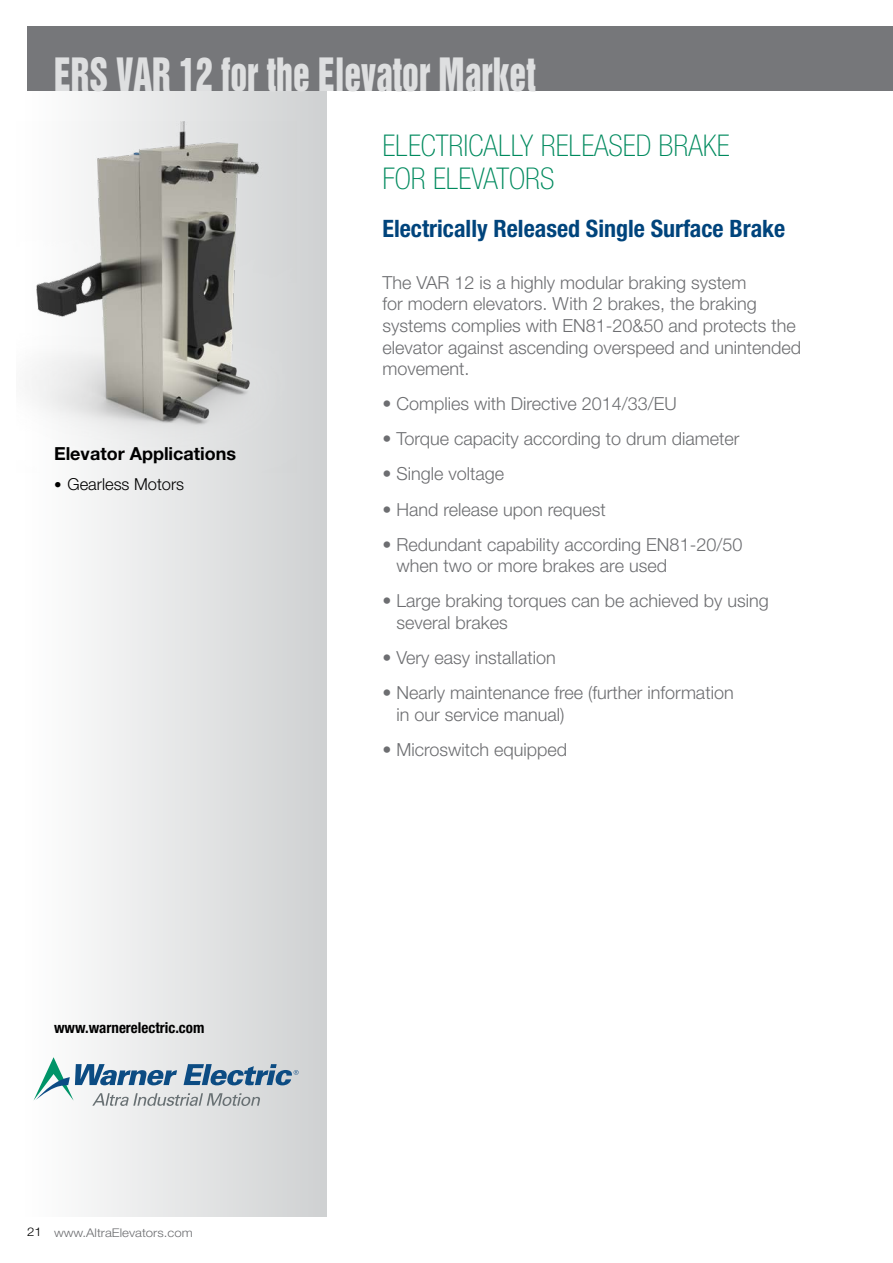
<style>
.page{position:relative;width:893px;height:1263px;background:#fff}
.page>*{position:absolute;margin:0;border:0;box-sizing:border-box;transform-origin:0 0}
.t1{font:42px "Helvetica Inserat LT Std";color:#dedfe0;scale:.8 1}
.t2{font:100 condensed 30px/33px "Helvetica Neue LT Std";color:#008a5e}
.t3{font:700 condensed 24px "Helvetica Neue LT Std";color:#00447c}
.t4{font:300 18px/21.6px "Helvetica Neue LT Std";color:#6d6e71}
.t5{font:700 18px "Helvetica Neue LT Std";color:#000}
.t6{font:300 16.5px "Helvetica Neue LT Std";color:#000}
.t7{font:700 condensed 15px "Helvetica Neue LT Std";color:#000}
.t8{font:300 12px "Helvetica Neue LT Std";color:#6d6e71;scale:1.1 1}
.s1{font-size:15px}
.s2{color:#000}
</style>
<div class="page">
<div style="left:25px;top:80px;width:302px;height:1137px;background:linear-gradient(to right,#fefeff,#cfd1d2)"></div>
<div style="left:27px;top:27px;width:866px;height:64px;background:#76777a"></div>
<img style="left:25px;top:122px;width:271px;height:351px">
<svg style="left:34px;top:1057px;width:265px;height:49px"></svg>
<p class="t1" style="left:54px;top:50px;width:604px">ERS VAR 12 for the Elevator Market</p>
<p class="t5" style="left:54px;top:442px;width:184px">Elevator Applications</p>
<p class="t6" style="left:54px;top:474px;width:132px"><span class="s1">•</span> Gearless Motors</p>
<p class="t7" style="left:54px;top:1018px;width:152px">www.warnerelectric.com</p>
<p class="t8" style="left:27px;top:1226px;width:152px"><span class="s2">21</span> www.AltraElevators.com</p>
<p class="t2" style="left:382px;top:129px;width:349px">ELECTRICALLY RELEASED BRAKE<br>FOR ELEVATORS</p>
<p class="t3" style="left:382px;top:214px;width:404px">Electrically Released Single Surface Brake</p>
<p class="t4" style="left:382px;top:271px;width:420px">The VAR 12 is a highly modular braking system<br>for modern elevators. With 2 brakes, the braking systems complies with EN81-20&amp;50 and protects the elevator against ascending overspeed and unintended movement.</p>
<p class="t4" style="left:382px;top:393px;width:296px">• Complies with Directive 2014/33/EU</p>
<p class="t4" style="left:382px;top:428px;width:358px">• Torque capacity according to drum diameter</p>
<p class="t4" style="left:382px;top:463px;width:123px">• Single voltage</p>
<p class="t4" style="left:382px;top:498px;width:225px">• Hand release upon request</p>
<p class="t4" style="left:397px;top:533px;width:347px;text-indent:-14px">• Redundant capability according EN81-20/50 when two or more brakes are used</p>
<p class="t4" style="left:397px;top:590px;width:374px;text-indent:-14px">• Large braking torques can be achieved by using several brakes</p>
<p class="t4" style="left:382px;top:646px;width:175px">• Very easy installation</p>
<p class="t4" style="left:397px;top:682px;width:339px;text-indent:-14px">• Nearly maintenance free (further information in our service manual)</p>
<p class="t4" style="left:382px;top:738px;width:186px">• Microswitch equipped</p>
</div>
